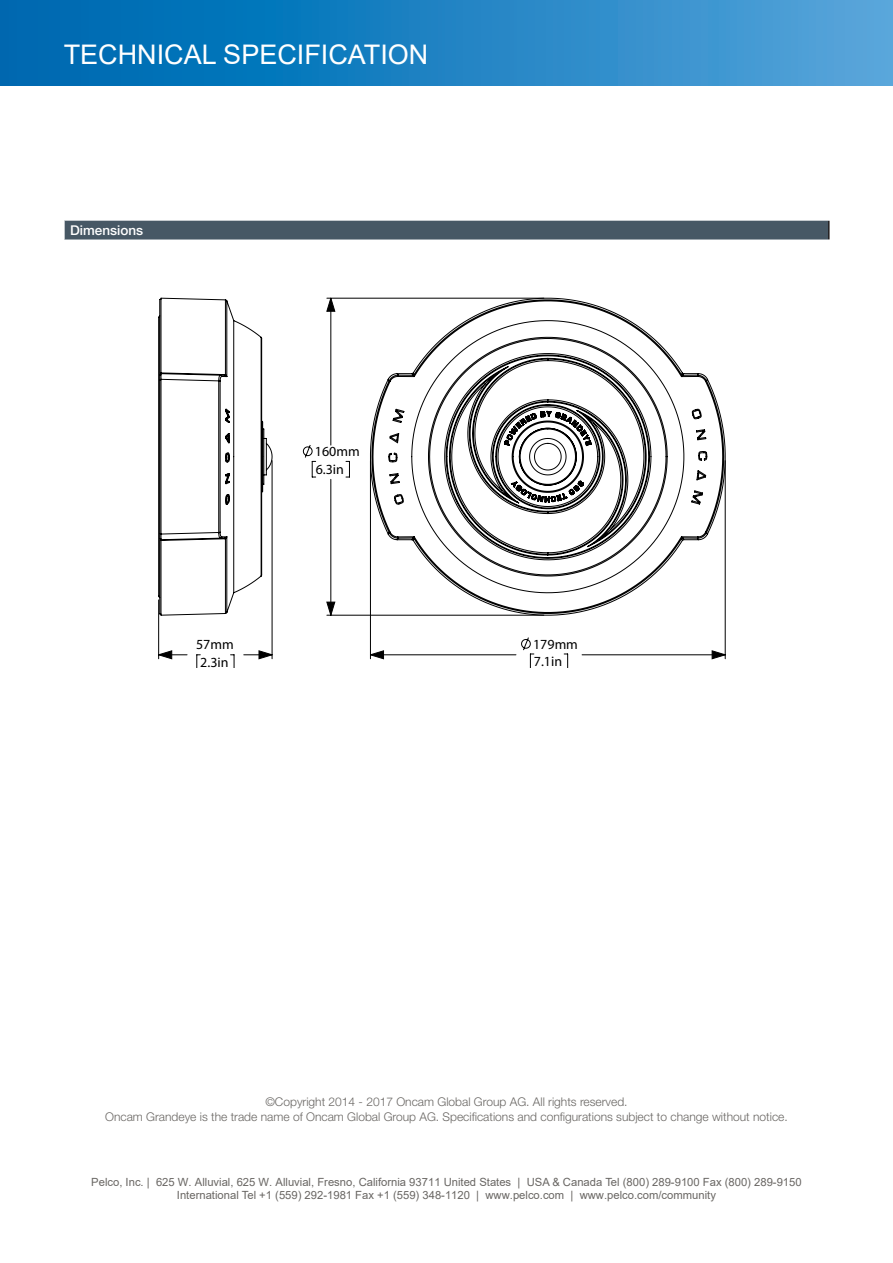
<style>
.page{position:relative;width:893px;height:1263px;background:#fff}
.page>*{position:absolute;margin:0;border:0;box-sizing:border-box;transform-origin:0 0}
.t1{font:27px "Arial";color:#fff}
.t2{font:13.95px/18px "Arial";color:#000}
.Cell_Head{font:500 13.5px "Helvetica Neue LT Std";color:#fff}
.t3{font:300 12px/14.4px "Helvetica Neue LT Std";color:#696663;text-align:center}
.t4{font:11.25px/13.5px "Arial";color:#696663;text-align:center}
</style>
<div class="page">
<div style="left:64px;top:220px;width:765px;height:20px;background:#475865"></div>
<svg style="left:828px;top:221px;width:2px;height:19px"></svg>
<hr style="left:64px;top:220px;width:766px;height:1px;background:#fff">
<svg style="left:64px;top:221px;width:1px;height:19px"></svg>
<svg style="left:303px;top:445px;width:13px;height:33px"></svg>
<svg style="left:346px;top:461px;width:4px;height:17px"></svg>
<hr style="left:327px;top:298px;width:217px;height:1px;background:#000">
<hr style="left:327px;top:615px;width:217px;height:1px;background:#000">
<hr style="left:158px;top:600px;width:1px;height:59px;background:#000">
<hr style="left:272px;top:461px;width:1px;height:198px;background:#000">
<hr style="left:370px;top:461px;width:1px;height:198px;background:#000">
<hr style="left:725px;top:461px;width:1px;height:198px;background:#000">
<svg style="left:326px;top:297px;width:10px;height:319px"></svg>
<svg style="left:158px;top:650px;width:115px;height:18px"></svg>
<svg style="left:370px;top:637px;width:356px;height:31px"></svg>
<svg style="left:158px;top:297px;width:115px;height:319px"></svg>
<svg style="left:369px;top:297px;width:357px;height:319px"></svg>
<div style="left:0;top:0;width:893px;height:85px;background:linear-gradient(to right,#0065ae,#55a4da)"></div>
<p class="t1" style="left:64px;top:36px;width:366px">TECHNICAL SPECIFICATION</p>
<p class="Cell_Head" style="left:70px;top:222px;width:75px">Dimensions</p>
<p class="t2" style="left:315px;top:442px;width:46px">160mm<br>6.3in</p>
<p class="t2" style="left:196px;top:635px;width:39px;text-align:center">57mm<br>2.3in</p>
<p class="t2" style="left:533px;top:635px;width:46px">179mm<br>7.1in</p>
<p class="t3" style="left:105px;top:1094px;width:684px">©Copyright 2014 - 2017 Oncam Global Group AG. All rights reserved.<br>Oncam Grandeye is the trade name of Oncam Global Group AG. Specifications and configurations subject to change without notice.</p>
<p class="t4" style="left:91px;top:1175px;width:712px">Pelco, Inc. | 625 W. Alluvial, 625 W. Alluvial, Fresno, California 93711 United States | USA &amp; Canada Tel (800) 289-9100 Fax (800) 289-9150<br>International Tel +1 (559) 292-1981 Fax +1 (559) 348-1120 | www.pelco.com | www.pelco.com/community</p>
</div>
